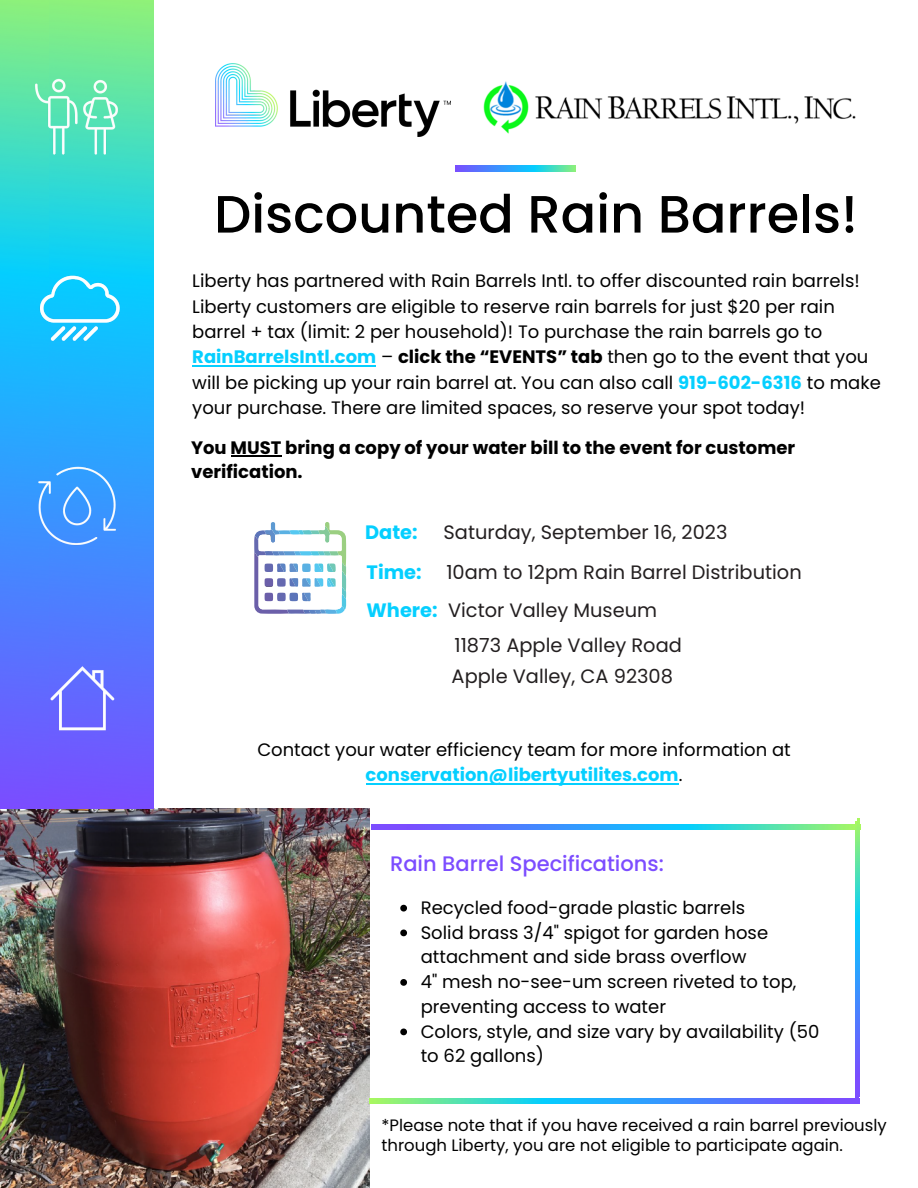
<style>
.page{position:relative;width:918px;height:1188px;background:#fff}
.page>*{position:absolute;margin:0;border:0;box-sizing:border-box;transform-origin:0 0}
.t1{font:500 52.5px "Poppins";color:#000}
.t2{font:500 21px "Poppins";color:#7c4dff}
.t3{font:19.35px/38.2px "Poppins";color:#231f20}
.t4{font:700 19.35px "Poppins";color:#05cfff}
.t5{font:18px/24.8px "Poppins";color:#000}
.t6{font:700 18px/24.8px "Poppins";color:#000}
.t7{font:16.5px/19.8px "Poppins";color:#000}
.s1{font-weight:700;color:#05cfff}
.s2{font-weight:700}
</style>
<div class="page">
<img style="left:216px;top:63px;width:235px;height:74px">
<img style="left:0;top:809px;width:369px;height:379px">
<img style="left:0;top:0;width:50px;height:809px">
<img style="left:50px;top:0;width:104px;height:809px">
<img style="left:0;top:57px;width:153px;height:115px">
<img style="left:0;top:629px;width:154px;height:135px">
<img style="left:0;top:441px;width:154px;height:128px">
<img style="left:0;top:226px;width:196px;height:165px">
<img style="left:456px;top:166px;width:120px;height:5px">
<img style="left:483px;top:81px;width:373px;height:53px">
<img style="left:372px;top:825px;width:489px;height:4px">
<img style="left:370px;top:1099px;width:489px;height:4px">
<svg style="left:400px;top:905px;width:7px;height:7px"></svg>
<svg style="left:400px;top:930px;width:7px;height:6px"></svg>
<svg style="left:400px;top:979px;width:7px;height:7px"></svg>
<svg style="left:400px;top:1029px;width:7px;height:6px"></svg>
<img style="left:856px;top:822px;width:2px;height:278px">
<img style="left:858px;top:819px;width:2px;height:278px">
<svg style="left:254px;top:522px;width:92px;height:92px"></svg>
<hr style="left:366px;top:783px;width:312px;height:1px;background:#05cfff">
<hr style="left:231px;top:456px;width:50px;height:1px;background:#000">
<hr style="left:193px;top:365px;width:183px;height:1px;background:#05cfff">
<h1 class="t1" style="left:214px;top:177px;width:645px">Discounted Rain Barrels!</h1>
<p class="t5" style="left:192px;top:268px;width:690px;line-height:25.3px">Liberty has partnered with Rain Barrels Intl. to offer discounted rain barrels!<br>Liberty customers are eligible to reserve rain barrels for just $20 per rain barrel + tax (limit: 2 per household)! To purchase the rain barrels go to <span class="s1">RainBarrelsIntl.com</span> – <span class="s2">click the “EVENTS” tab</span> then go to the event that you will be picking up your rain barrel at. You can also call <span class="s1">919-602-6316</span> to make your purchase. There are limited spaces, so reserve your spot today!</p>
<p class="t6" style="left:191px;top:435px;width:606px">You MUST bring a copy of your water bill to the event for customer verification.</p>
<p class="t4" style="left:365px;top:521px;width:54px">Date:</p>
<p class="t3" style="left:444px;top:513px;width:285px">Saturday, September 16, 2023</p>
<p class="t4" style="left:367px;top:561px;width:57px">Time:</p>
<p class="t3" style="left:367px;top:553px;width:437px;text-indent:80px">10am to 12pm Rain Barrel Distribution<br><span class="s1">Where:</span> Victor Valley Museum</p>
<p class="t3" style="left:452px;top:630px;width:232px;line-height:30.6px">11873 Apple Valley Road<br>Apple Valley, CA 92308</p>
<p class="t5" style="left:257px;top:737px;width:535px;text-align:center">Contact your water efficiency team for more information at <span class="s1">conservation@libertyutilites.com</span>.</p>
<p class="t2" style="left:390px;top:849px;width:275px">Rain Barrel Specifications:</p>
<p class="t5" style="left:421px;top:895px;width:400px">Recycled food-grade plastic barrels<br>Solid brass 3/4" spigot for garden hose attachment and side brass overflow<br>4" mesh no-see-um screen riveted to top, preventing access to water<br>Colors, style, and size vary by availability (50 to 62 gallons)</p>
<p class="t7" style="left:382px;top:1115px;width:507px">*Please note that if you have received a rain barrel previously through Liberty, you are not eligible to participate again.</p>
</div>
